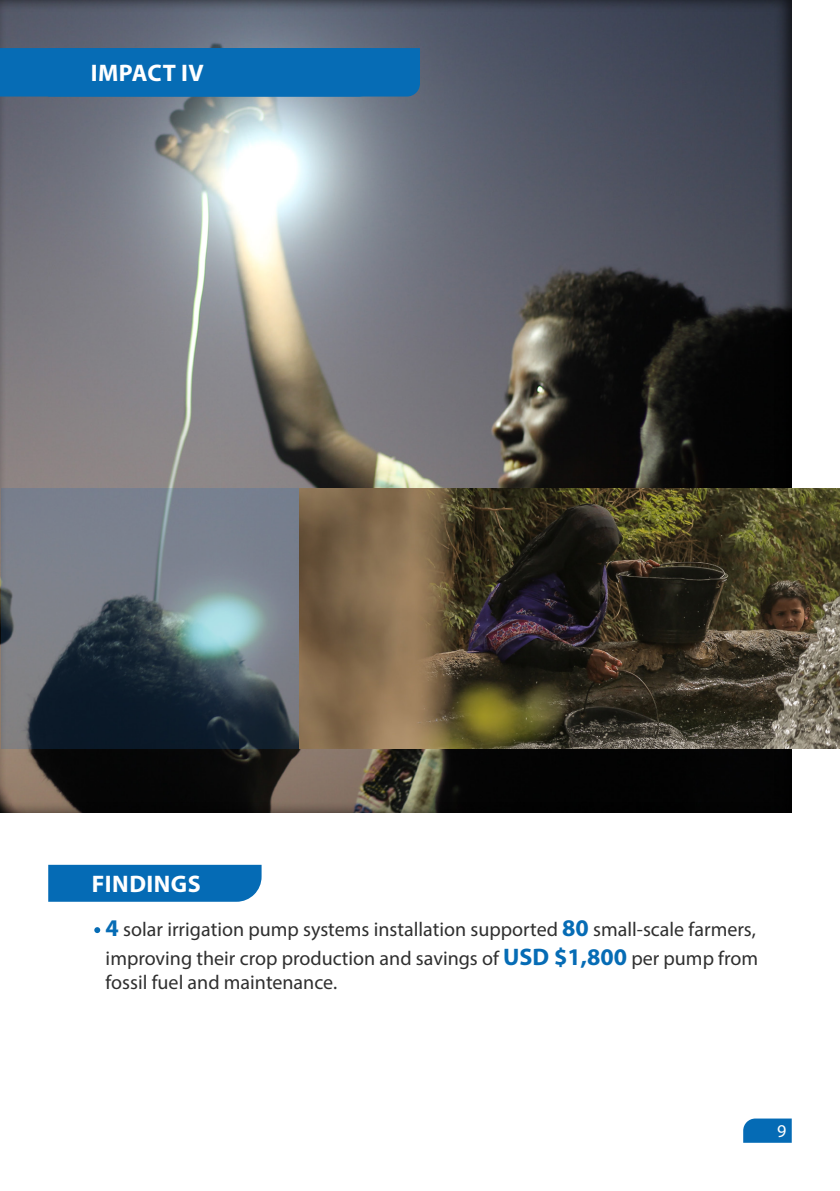
<style>
.page{position:relative;width:840px;height:1191px;background:#fff}
.page>*{position:absolute;margin:0;border:0;box-sizing:border-box;transform-origin:0 0}
.t1{font:700 24px "Myriad Pro";letter-spacing:.02em;color:#fff}
.t2{font:20px/28.8px "Myriad Pro";color:#2f2f2f}
.t3{font:18px "Myriad Pro";color:#fff}
.s1{font-weight:700;font-size:24px;color:#066cb5}
</style>
<div class="page">
<div style="left:0;top:0;width:794px;height:815px;background:#231f20;opacity:.75"></div>
<svg style="left:1px;top:488px;width:299px;height:260px;background:#5b6671"></svg>
<svg style="left:743px;top:1118px;width:48px;height:24px"></svg>
<img style="left:300px;top:488px;width:539px;height:260px">
<div style="left:0;top:48px;width:420px;height:49px;background:#066cb5"></div>
<svg style="left:94px;top:927px;width:6px;height:6px"></svg>
<svg style="left:48px;top:864px;width:214px;height:38px;background:#1071b8"></svg>
<p class="t1" style="left:91px;top:58px;width:114px">IMPACT IV</p>
<p class="t1" style="left:92px;top:868px;width:110px">FINDINGS</p>
<p class="t2" style="left:106px;top:914px;width:653px"><span class="s1">4</span> solar irrigation pump systems installation supported <span class="s1">80</span> small-scale farmers, improving their crop production and savings of <span class="s1">USD $1,800</span> per pump from</p>
<p class="t2" style="left:106px;top:967px;width:233px">fossil fuel and maintenance.</p>
<p class="t3" style="left:776px;top:1120px;width:11px">9</p>
</div>
